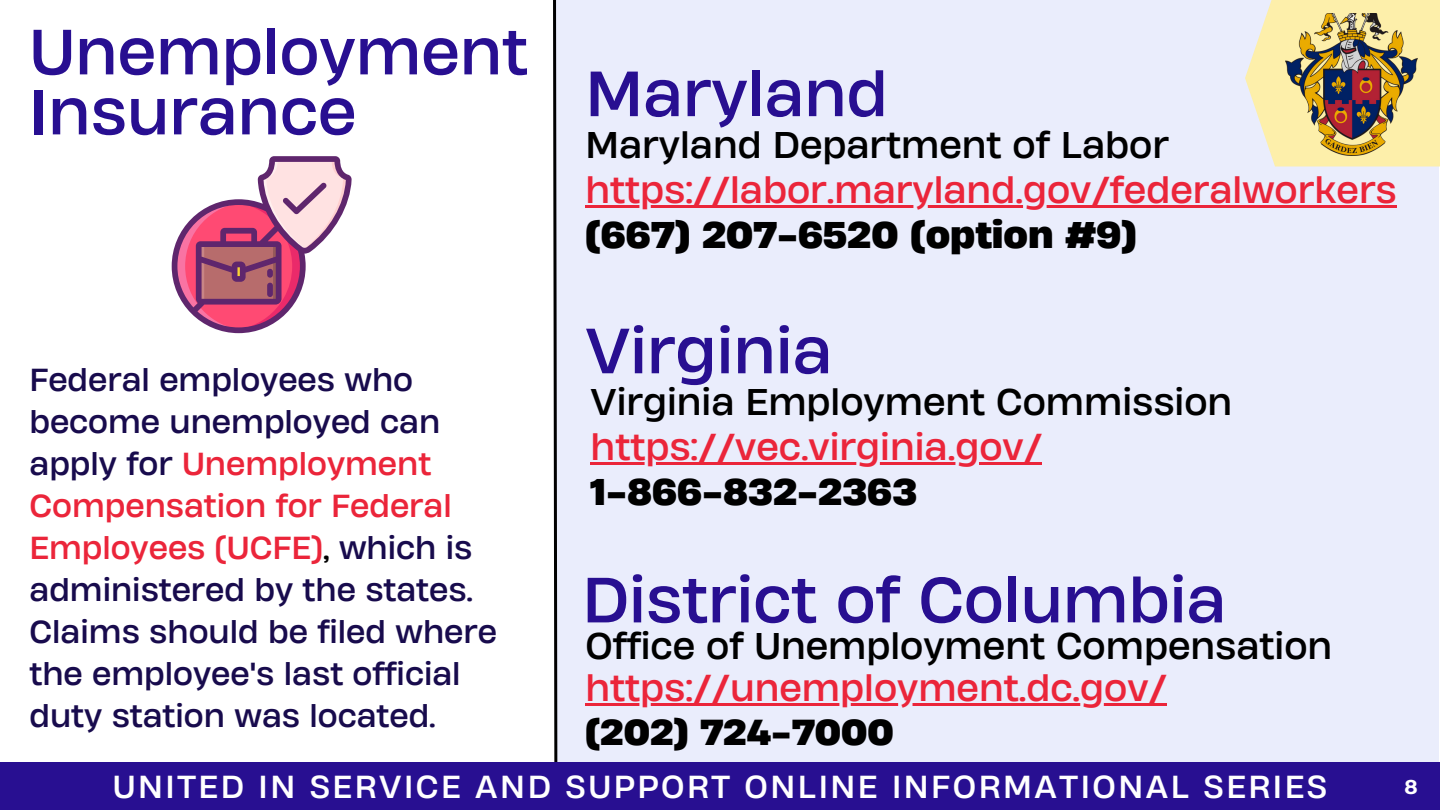
<style>
.page{position:relative;width:1440px;height:810px;background:#fff}
.page>*{position:absolute;margin:0;border:0;box-sizing:border-box;transform-origin:0 0}
.t1{font:60px/60px "Heading Now 74";color:#280f91}
.t2{font:35px/45px "Heading Now 74";color:#eb253a}
.t3{font:35px "Heading Now 74";color:#000}
.t4{font:700 34px "Heading Now 76";color:#000}
.t5{font:30px/42px "Heading Now 74";color:#180b4d}
.t6{font:30px "Heading Now 74";letter-spacing:.085em;color:#fff}
.t7{font:700 20px "Montserrat";color:#fff}
.s1{color:#eb253a}
.s2{color:#000}
.s3{font-family:"Heading Now 76";font-weight:700;color:#000}
</style>
<div class="page">
<div style="left:556px;top:0;width:883px;height:810px;background:#eaedfc"></div>
<svg style="left:172px;top:156px;width:180px;height:177px"></svg>
<hr style="left:585px;top:205px;width:812px;height:3px;background:#eb253a">
<hr style="left:591px;top:462px;width:451px;height:3px;background:#eb253a">
<hr style="left:585px;top:703px;width:582px;height:3px;background:#eb253a">
<svg style="left:552px;top:0;width:7px;height:763px"></svg>
<svg style="left:1245px;top:0;width:195px;height:166px"></svg>
<img style="left:1285px;top:14px;width:132px;height:142px">
<div style="left:0;top:763px;width:1440px;height:47px;background:#280f91"></div>
<p class="t1" style="left:29px;top:21px;width:500px">Unemployment<br>Insurance</p>
<p class="t5" style="left:29px;top:358px;width:469px">Federal employees who become unemployed can apply for <span class="s1">Unemployment<br>Compensation for Federal<br>Employees (UCFE)</span><span class="s2">,</span> which is administered by the states.<br>Claims should be filed where the employee's last official duty station was located.</p>
<h1 class="t1" style="left:585px;top:63px;width:304px">Maryland</h1>
<h2 class="t3" style="left:585px;top:121px;width:585px">Maryland Department of Labor</h2>
<h1 class="t2" style="left:585px;top:167px;width:813px">https://labor.maryland.gov/federalworkers <span class="s3">(667) 207-6520 (OPTION #9)</span></h1>
<h2 class="t1" style="left:585px;top:320px;width:248px">Virginia</h2>
<h2 class="t3" style="left:591px;top:378px;width:643px">Virginia Employment Commission</h2>
<h2 class="t2" style="left:591px;top:424px;width:453px">https://vec.virginia.gov/<br><span class="s3">1-866-832-2363</span></h2>
<h1 class="t1" style="left:582px;top:569px;width:645px">District of Columbia</h1>
<p class="t3" style="left:585px;top:623px;width:748px">Office of Unemployment Compensation</p>
<h1 class="t2" style="left:585px;top:665px;width:583px">https://unemployment.dc.gov/</h1>
<h1 class="t4" style="left:585px;top:709px;width:310px">(202) 724-7000</h1>
<h4 class="t6" style="left:113px;top:766px;width:1216px">UNITED IN SERVICE AND SUPPORT ONLINE INFORMATIONAL SERIES</h4>
<p class="t7" style="left:1404px;top:774px;width:15px">8</p>
</div>
